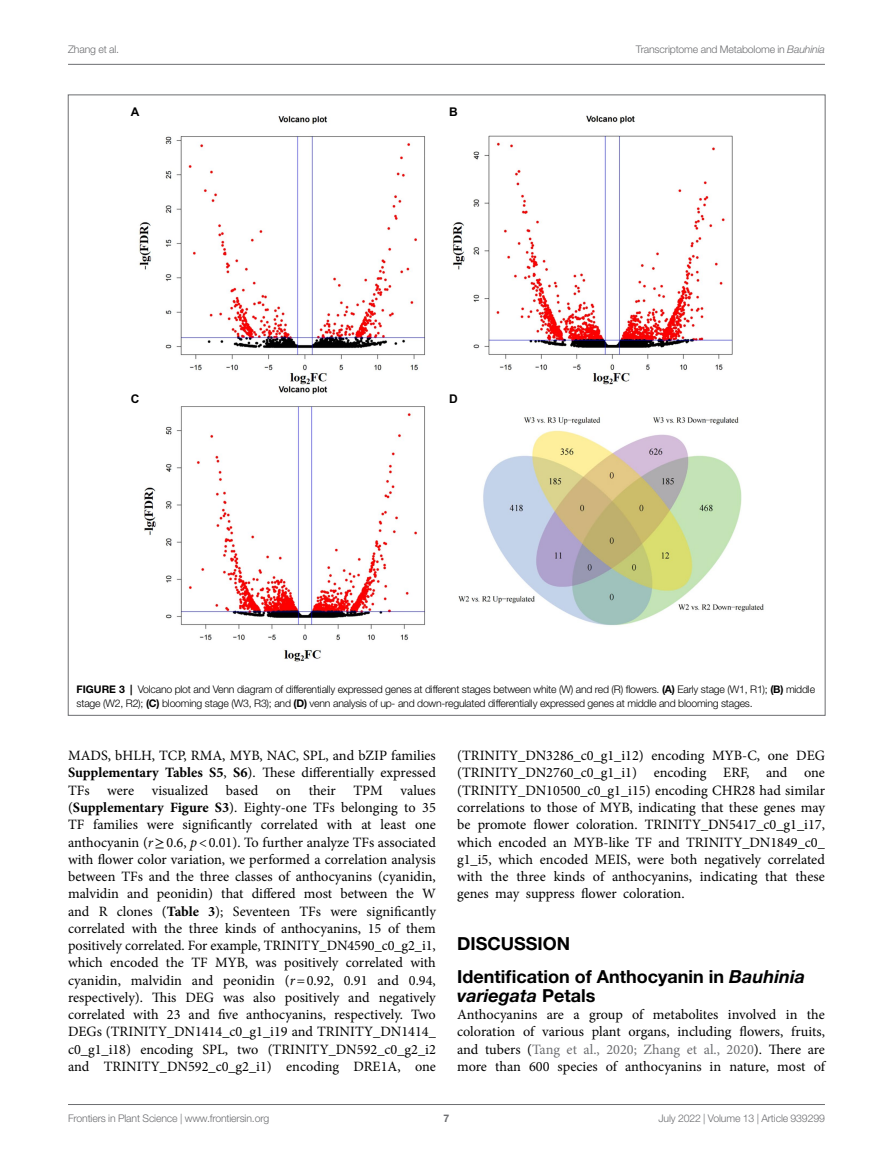
<style>
.page{position:relative;width:893px;height:1170px;background:#fff}
.page>*{position:absolute;margin:0;border:0;box-sizing:border-box;transform-origin:0 0}
.HEAD_2_after_HEAD_1{font:700 18px/18.8px "Helvetica Neue LT Std";color:#000}
.HEAD_1{font:700 18px "Helvetica Neue LT Std";color:#000}
.TEXT_FLUSH{font:14.25px/17.2px "Minion Pro";color:#000;text-align:justify}
.t1{font:700 12px "Arial";color:#000}
.FIG_LEG{font:300 10.5px/14.2px "Helvetica Neue LT Std";letter-spacing:-.02em;color:#000}
.t2{font:300 10.5px "Helvetica Neue LT Std";letter-spacing:-.015em;color:#6d6e71}
.t3{font:700 10.5px "Helvetica Neue LT Std";color:#6d6e71}
.s1{font-style:italic}
.s2{font-weight:700}
.s3{font-family:"STIX General"}
.s4{color:#6d6e71}
</style>
<div class="page">
<hr style="left:68px;top:64px;width:757px;height:1px;background:#6d6e71">
<hr style="left:68px;top:1104px;width:757px;height:1px;background:#6d6e71">
<img style="left:139px;top:115px;width:625px;height:547px">
<p class="t2" style="left:68px;top:42px;width:53px">Zhang et al.</p>
<p class="t2" style="left:636px;top:42px;width:190px">Transcriptome and Metabolome in <span class="s1">Bauhinia</span></p>
<p class="t1" style="left:131px;top:103px;width:10px">A</p>
<p class="t1" style="left:449px;top:103px;width:10px">B</p>
<p class="t1" style="left:131px;top:390px;width:10px">C</p>
<p class="t1" style="left:449px;top:390px;width:10px">D</p>
<p class="FIG_LEG" style="left:77px;top:681px;width:740px"><span class="s2">FIGURE 3 |</span> Volcano plot and Venn diagram of differentially expressed genes at different stages between white (W) and red (R) flowers. <span class="s2">(A)</span> Early stage (W1, R1); <span class="s2">(B)</span> middle stage (W2, R2); <span class="s2">(C)</span> blooming stage (W3, R3); and <span class="s2">(D)</span> venn analysis of up- and down-regulated differentially expressed genes at middle and blooming stages.</p>
<p class="TEXT_FLUSH" style="left:68px;top:747px;width:369px">MADS, bHLH, TCP, RMA, MYB, NAC, SPL, and bZIP families <span class="s2">Supplementary Tables S5</span>, <span class="s2">S6</span>). These differentially expressed TFs were visualized based on their TPM values (<span class="s2">Supplementary Figure S3</span>). Eighty-one TFs belonging to 35<br>TF families were significantly correlated with at least one anthocyanin (<span class="s1">r</span><span class="s3">≥</span>0.6, <span class="s1">p</span>&lt;0.01). To further analyze TFs associated with flower color variation, we performed a correlation analysis between TFs and the three classes of anthocyanins (cyanidin, malvidin and peonidin) that differed most between the W and R clones (<span class="s2">Table 3</span>); Seventeen TFs were significantly correlated with the three kinds of anthocyanins, 15 of them positively correlated. For example, TRINITY_DN4590_c0_g2_i1, which encoded the TF MYB, was positively correlated with cyanidin, malvidin and peonidin (<span class="s1">r</span>=0.92, 0.91 and 0.94, respectively). This DEG was also positively and negatively correlated with 23 and five anthocyanins, respectively. Two DEGs (TRINITY_DN1414_c0_g1_i19 and TRINITY_DN1414_ c0_g1_i18) encoding SPL, two (TRINITY_DN592_c0_g2_i2 and TRINITY_DN592_c0_g2_i1) encoding DRE1A, one</p>
<p class="TEXT_FLUSH" style="left:457px;top:747px;width:369px">(TRINITY_DN3286_c0_g1_i12) encoding MYB-C, one DEG (TRINITY_DN2760_c0_g1_i1) encoding ERF, and one (TRINITY_DN10500_c0_g1_i15) encoding CHR28 had similar correlations to those of MYB, indicating that these genes may be promote flower coloration. TRINITY_DN5417_c0_g1_i17, which encoded an MYB-like TF and TRINITY_DN1849_c0_ g1_i5, which encoded MEIS, were both negatively correlated with the three kinds of anthocyanins, indicating that these genes may suppress flower coloration.</p>
<p class="HEAD_1" style="left:457px;top:932px;width:115px">DISCUSSION</p>
<p class="HEAD_2_after_HEAD_1" style="left:457px;top:966px;width:349px">Identification of Anthocyanin in <span class="s1">Bauhinia variegata</span> Petals</p>
<p class="TEXT_FLUSH" style="left:457px;top:1005px;width:369px">Anthocyanins are a group of metabolites involved in the coloration of various plant organs, including flowers, fruits, and tubers (<span class="s4">Tang et al., 2020; Zhang et al., 2020</span>). There are more than 600 species of anthocyanins in nature, most of</p>
<p class="t2" style="left:68px;top:1111px;width:203px">Frontiers in Plant Science | www.frontiersin.org</p>
<p class="t3" style="left:444px;top:1111px;width:7px">7</p>
<p class="t2" style="left:658px;top:1111px;width:168px">July 2022 | Volume 13 | Article 939299</p>
</div>
